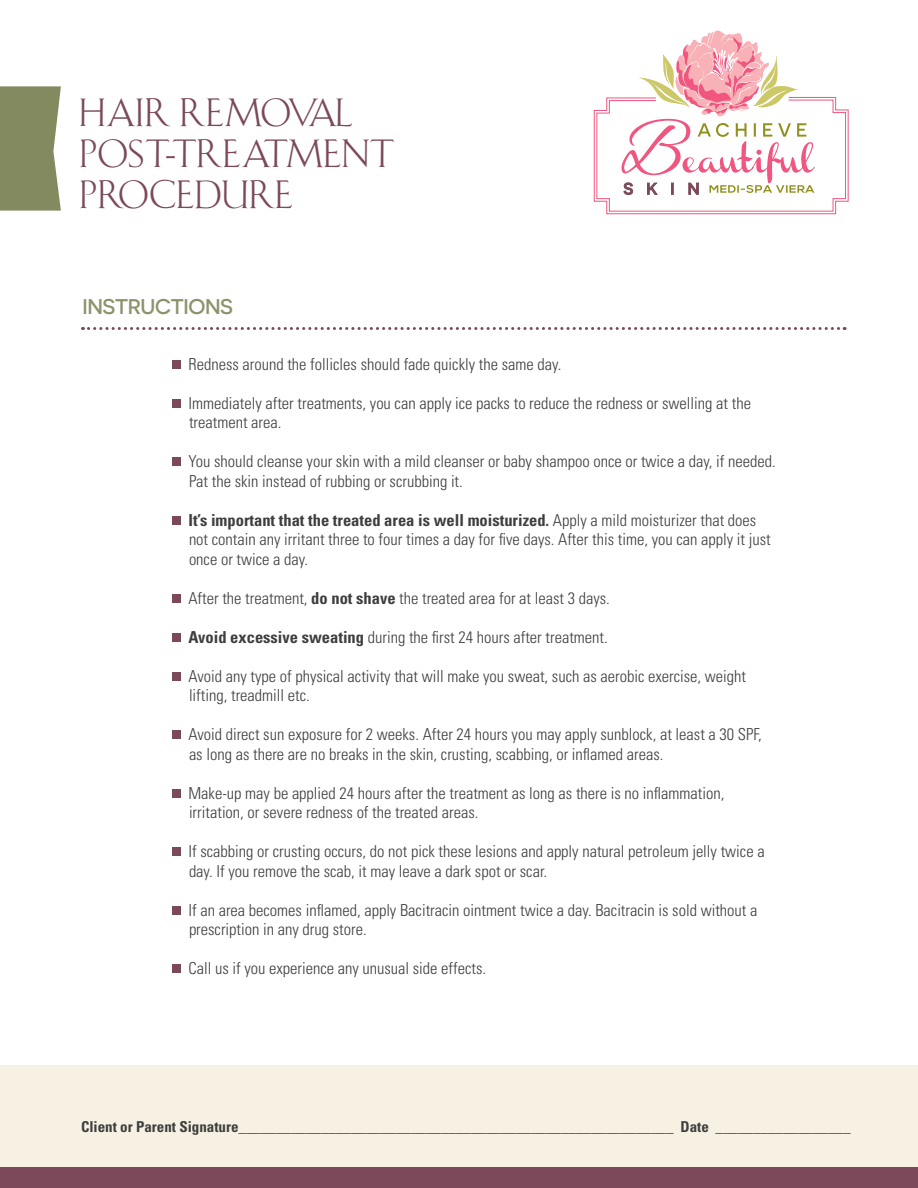
<style>
.page{position:relative;width:918px;height:1188px;background:#fff}
.page>*{position:absolute;margin:0;border:0;box-sizing:border-box;transform-origin:0 0}
.t1{font:34.5px/41.4px "Au Bauer Text Initials";letter-spacing:.04em;color:#7b495a}
.t2{font:34.5px "Au Bauer Text Initials";letter-spacing:.015em;color:#7b495a}
.t3{font:500 21.3px "Novecentosanswide";letter-spacing:-.02em;color:#8c936c}
.t4{font:300 condensed 16.5px/19.5px "Univers LT Std";color:#3e3e3f}
.t5{font:700 condensed 15px "Univers LT Std";color:#3e3e3f}
.s1{font-weight:700}
</style>
<div class="page">
<div style="left:0;top:1166px;width:918px;height:22px;background:#7b495a"></div>
<div style="left:0;top:1065px;width:918px;height:101px;background:#f6f1e2"></div>
<div style="left:172px;top:360px;width:9px;height:9px;background:#7b495a"></div>
<div style="left:172px;top:399px;width:9px;height:9px;background:#7b495a"></div>
<div style="left:172px;top:458px;width:9px;height:8px;background:#7b495a"></div>
<div style="left:172px;top:516px;width:9px;height:9px;background:#7b495a"></div>
<div style="left:172px;top:594px;width:9px;height:9px;background:#7b495a"></div>
<div style="left:172px;top:633px;width:9px;height:9px;background:#7b495a"></div>
<div style="left:172px;top:672px;width:9px;height:9px;background:#7b495a"></div>
<div style="left:172px;top:731px;width:9px;height:8px;background:#7b495a"></div>
<div style="left:172px;top:789px;width:9px;height:9px;background:#7b495a"></div>
<div style="left:172px;top:848px;width:9px;height:8px;background:#7b495a"></div>
<div style="left:172px;top:906px;width:9px;height:9px;background:#7b495a"></div>
<div style="left:172px;top:965px;width:9px;height:8px;background:#7b495a"></div>
<svg style="left:82px;top:327px;width:763px;height:3px"></svg>
<svg style="left:594px;top:30px;width:255px;height:184px"></svg>
<svg style="left:0;top:86px;width:61px;height:125px;background:#8b926a"></svg>
<p class="t2" style="left:80px;top:97px;width:274px">HAIR REMOVAL</p>
<p class="t1" style="left:80px;top:135px;width:315px">POST-TREATMENT<br>PROCEDURE</p>
<p class="t3" style="left:82px;top:294px;width:152px">INSTRUCTIONS</p>
<p class="t4" style="left:188px;top:354px;width:374px">Redness around the follicles should fade quickly the same day.</p>
<p class="t4" style="left:188px;top:393px;width:564px">Immediately after treatments, you can apply ice packs to reduce the redness or swelling at the treatment area.</p>
<p class="t4" style="left:188px;top:452px;width:589px">You should cleanse your skin with a mild cleanser or baby shampoo once or twice a day, if needed.<br>Pat the skin instead of rubbing or scrubbing it.</p>
<p class="t4" style="left:188px;top:510px;width:584px"><span class="s1">It’s important that the treated area is well moisturized.</span> Apply a mild moisturizer that does not contain any irritant three to four times a day for five days. After this time, you can apply it just once or twice a day.</p>
<p class="t4" style="left:188px;top:588px;width:423px">After the treatment, <span class="s1">do not shave</span> the treated area for at least 3 days.</p>
<p class="t4" style="left:188px;top:627px;width:421px"><span class="s1">Avoid excessive sweating</span> during the first 24 hours after treatment.</p>
<p class="t4" style="left:188px;top:666px;width:559px">Avoid any type of physical activity that will make you sweat, such as aerobic exercise, weight lifting, treadmill etc.</p>
<p class="t4" style="left:188px;top:725px;width:575px">Avoid direct sun exposure for 2 weeks. After 24 hours you may apply sunblock, at least a 30 SPF, as long as there are no breaks in the skin, crusting, scabbing, or inflamed areas.</p>
<p class="t4" style="left:188px;top:783px;width:537px">Make-up may be applied 24 hours after the treatment as long as there is no inflammation, irritation, or severe redness of the treated areas.</p>
<p class="t4" style="left:188px;top:842px;width:578px">If scabbing or crusting occurs, do not pick these lesions and apply natural petroleum jelly twice a day. If you remove the scab, it may leave a dark spot or scar.</p>
<p class="t4" style="left:188px;top:900px;width:571px">If an area becomes inflamed, apply Bacitracin ointment twice a day. Bacitracin is sold without a prescription in any drug store.</p>
<p class="t4" style="left:188px;top:959px;width:299px">Call us if you experience any unusual side effects.</p>
<p class="t5" style="left:81px;top:1117px;width:771px">Client or Parent Signature__________________________________________________________ Date __________________</p>
</div>
